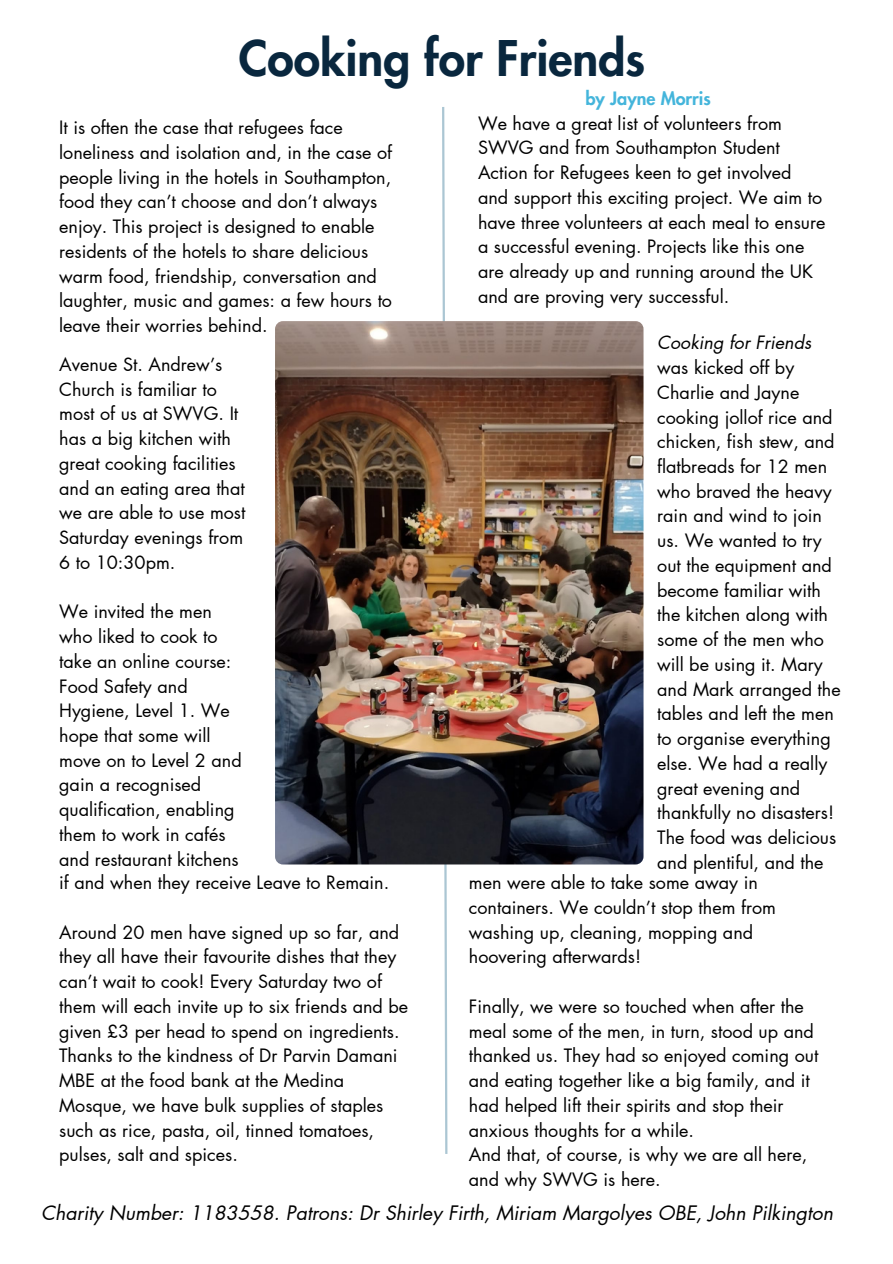
<style>
.page{position:relative;width:893px;height:1264px;background:#fff}
.page>*{position:absolute;margin:0;border:0;box-sizing:border-box;transform-origin:0 0}
.t1{font:800 48px "Futura LT Pro";color:#09273e}
.t2{font:italic 19.5px "Futura LT Pro";color:#000}
.t3{font:18px/24.8px "Futura LT Pro";color:#000}
.t4{font:800 18px "Futura LT Pro";color:#44b5db}
.s1{font-style:italic}
</style>
<div class="page">
<svg style="left:441px;top:107px;width:7px;height:1047px"></svg>
<img style="left:275px;top:321px;width:368px;height:543px;border-radius:8px">
<p class="t1" style="left:239px;top:37px;width:408px">Cooking for Friends</p>
<p class="t4" style="left:585px;top:90px;width:127px">by Jayne Morris</p>
<p class="t3" style="left:59px;top:116px;width:334px">It is often the case that refugees face loneliness and isolation and, in the case of people living in the hotels in Southampton, food they can’t choose and don’t always enjoy. This project is designed to enable residents of the hotels to share delicious warm food, friendship, conversation and laughter, music and games: a few hours to leave their worries behind.</p>
<p class="t3" style="left:59px;top:352px;width:188px">Avenue St. Andrew’s<br>Church is familiar to most of us at SWVG. It has a big kitchen with great cooking facilities and an eating area that we are able to use most<br>Saturday evenings from<br>6 to 10:30pm.</p>
<p class="t3" style="left:59px;top:600px;width:184px">We invited the men who liked to cook to take an online course:<br>Food Safety and<br>Hygiene, Level 1. We hope that some will move on to Level 2 and gain a recognised qualification, enabling them to work in cafés and restaurant kitchens</p>
<p class="t3" style="left:59px;top:871px;width:331px">if and when they receive Leave to Remain.</p>
<p class="t3" style="left:59px;top:920px;width:350px">Around 20 men have signed up so far, and they all have their favourite dishes that they can’t wait to cook! Every Saturday two of them will each invite up to six friends and be given £3 per head to spend on ingredients.<br>Thanks to the kindness of Dr Parvin Damani MBE at the food bank at the Medina Mosque, we have bulk supplies of staples such as rice, pasta, oil, tinned tomatoes, pulses, salt and spices.</p>
<p class="t3" style="left:478px;top:111px;width:349px">We have a great list of volunteers from SWVG and from Southampton Student Action for Refugees keen to get involved and support this exciting project. We aim to have three volunteers at each meal to ensure a successful evening. Projects like this one are already up and running around the UK and are proving very successful.</p>
<p class="t3" style="left:657px;top:331px;width:185px"><span class="s1">Cooking for Friends </span>was kicked off by<br>Charlie and Jayne cooking jollof rice and chicken, fish stew, and flatbreads for 12 men who braved the heavy rain and wind to join us. We wanted to try out the equipment and become familiar with the kitchen along with some of the men who will be using it. Mary and Mark arranged the tables and left the men to organise everything else. We had a really great evening and thankfully no disasters!<br>The food was delicious and plentiful, and the</p>
<p class="t3" style="left:469px;top:871px;width:308px">men were able to take some away in containers. We couldn’t stop them from washing up, cleaning, mopping and hoovering afterwards!</p>
<p class="t3" style="left:469px;top:994px;width:351px">Finally, we were so touched when after the meal some of the men, in turn, stood up and thanked us. They had so enjoyed coming out and eating together like a big family, and it had helped lift their spirits and stop their anxious thoughts for a while.</p>
<p class="t3" style="left:469px;top:1143px;width:340px">And that, of course, is why we are all here, and why SWVG is here.</p>
<p class="t2" style="left:41px;top:1203px;width:793px">Charity Number: 1183558. Patrons: Dr Shirley Firth, Miriam Margolyes OBE, John Pilkington</p>
</div>
